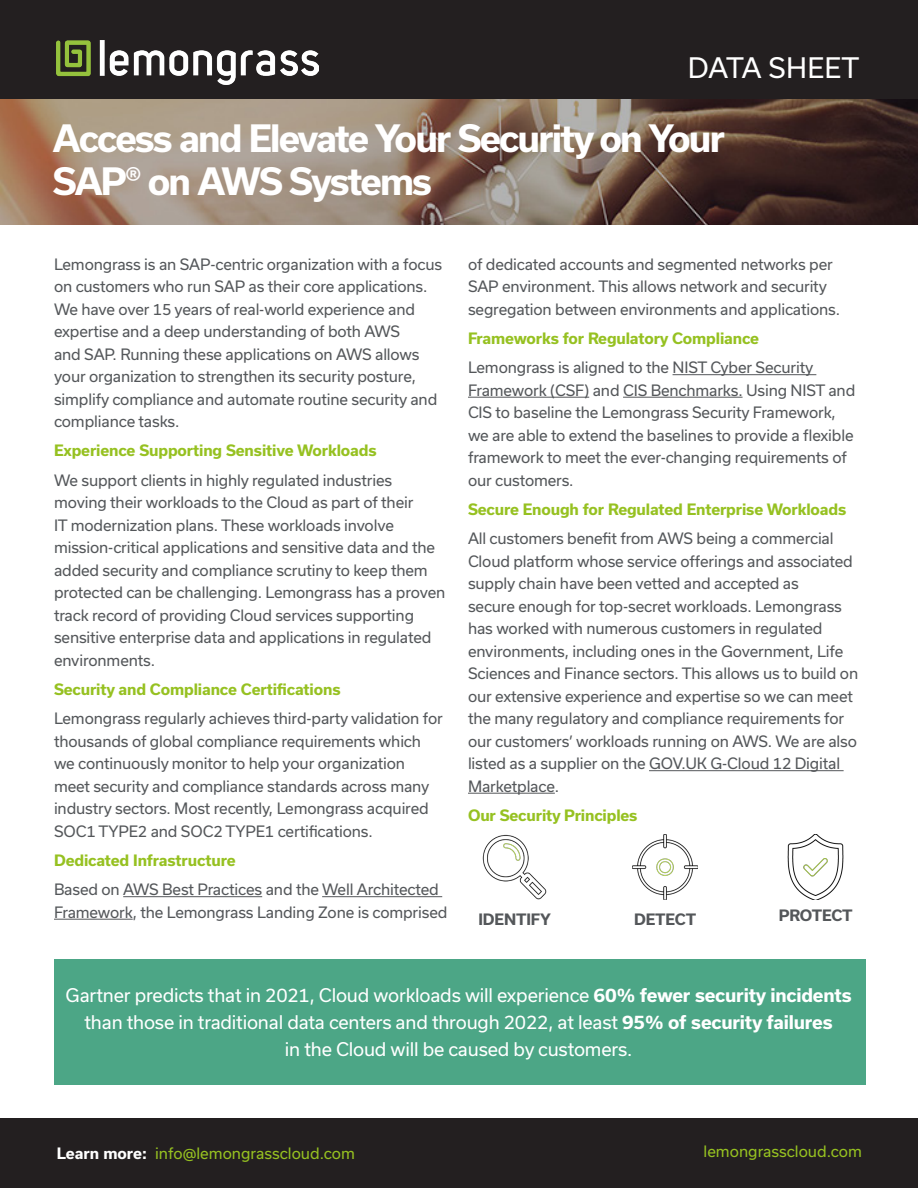
<style>
.page{position:relative;width:918px;height:1188px;background:#fff}
.page>*{position:absolute;margin:0;border:0;box-sizing:border-box;transform-origin:0 0}
.t1{font:700 36px/43.2px "Usual";letter-spacing:-.05em;color:#fff}
.t2{font:27px "Usual";letter-spacing:.015em;color:#fff}
.t3{font:18px/27px "Usual";letter-spacing:-.01em;color:#fff;text-align:center}
.t4{font:15px/22.5px "Usual";letter-spacing:-.01em;color:#54575a}
.t5{font:700 15px "Usual";letter-spacing:-.01em;color:#96c121}
.t6{font:15px "Usual";color:#96c121}
.t7{font:700 15px "Usual";letter-spacing:-.01em;color:#54575a}
.s1{font-weight:700}
.s2{font-weight:700;color:#fff}
</style>
<div class="page">
<div style="left:0;top:0;width:918px;height:110px;background:#231f20"></div>
<img style="left:57px;top:41px;width:261px;height:43px">
<img style="left:0;top:99px;width:918px;height:126px">
<hr style="left:123px;top:896px;width:139px;height:1px;background:#54575a">
<hr style="left:322px;top:896px;width:120px;height:1px;background:#54575a">
<hr style="left:54px;top:919px;width:79px;height:1px;background:#54575a">
<hr style="left:673px;top:374px;width:143px;height:1px;background:#54575a">
<hr style="left:468px;top:397px;width:121px;height:1px;background:#54575a">
<hr style="left:623px;top:397px;width:120px;height:1px;background:#54575a">
<hr style="left:649px;top:770px;width:195px;height:1px;background:#54575a">
<hr style="left:468px;top:793px;width:87px;height:1px;background:#54575a">
<div style="left:0;top:1119px;width:918px;height:69px;background:#231f20"></div>
<div style="left:54px;top:959px;width:811px;height:125px;background:#4ca686"></div>
<img style="left:482px;top:835px;width:65px;height:65px">
<img style="left:633px;top:835px;width:64px;height:65px">
<img style="left:787px;top:835px;width:57px;height:65px">
<p class="t2" style="left:688px;top:52px;width:173px">DATA SHEET</p>
<p class="t1" style="left:53px;top:117px;width:674px">Access and Elevate Your Security on Your<br>SAP® on AWS Systems</p>
<p class="t4" style="left:54px;top:253px;width:390px">Lemongrass is an SAP-centric organization with a focus on customers who run SAP as their core applications.<br>We have over 15 years of real-world experience and expertise and a deep understanding of both AWS<br>and SAP. Running these applications on AWS allows your organization to strengthen its security posture, simplify compliance and automate routine security and compliance tasks.</p>
<p class="t5" style="left:54px;top:442px;width:324px">Experience Supporting Sensitive Workloads</p>
<p class="t4" style="left:54px;top:469px;width:393px">We support clients in highly regulated industries moving their workloads to the Cloud as part of their<br>IT modernization plans. These workloads involve mission-critical applications and sensitive data and the added security and compliance scrutiny to keep them protected can be challenging. Lemongrass has a proven track record of providing Cloud services supporting sensitive enterprise data and applications in regulated environments.</p>
<p class="t5" style="left:54px;top:681px;width:288px">Security and Compliance Certifications</p>
<p class="t4" style="left:54px;top:707px;width:390px">Lemongrass regularly achieves third-party validation for thousands of global compliance requirements which we continuously monitor to help your organization meet security and compliance standards across many industry sectors. Most recently, Lemongrass acquired SOC1 TYPE2 and SOC2 TYPE1 certifications.</p>
<p class="t5" style="left:54px;top:852px;width:183px">Dedicated Infrastructure</p>
<p class="t4" style="left:54px;top:878px;width:395px">Based on AWS Best Practices and the Well Architected<br>Framework, the Lemongrass Landing Zone is comprised</p>
<p class="t4" style="left:468px;top:253px;width:374px">of dedicated accounts and segmented networks per<br>SAP environment. This allows network and security segregation between environments and applications.</p>
<p class="t5" style="left:468px;top:330px;width:293px">Frameworks for Regulatory Compliance</p>
<p class="t4" style="left:468px;top:356px;width:389px">Lemongrass is aligned to the NIST Cyber Security Framework (CSF) and CIS Benchmarks. Using NIST and CIS to baseline the Lemongrass Security Framework, we are able to extend the baselines to provide a flexible framework to meet the ever-changing requirements of our customers.</p>
<p class="t5" style="left:468px;top:501px;width:380px">Secure Enough for Regulated Enterprise Workloads</p>
<p class="t4" style="left:468px;top:527px;width:392px">All customers benefit from AWS being a commercial Cloud platform whose service offerings and associated supply chain have been vetted and accepted as<br>secure enough for top-secret workloads. Lemongrass has worked with numerous customers in regulated environments, including ones in the Government, Life Sciences and Finance sectors. This allows us to build on our extensive experience and expertise so we can meet the many regulatory and compliance requirements for our customers’ workloads running on AWS. We are also listed as a supplier on the GOV.UK G-Cloud 12 Digital Marketplace.</p>
<p class="t5" style="left:468px;top:807px;width:171px">Our Security Principles</p>
<p class="t7" style="left:478px;top:911px;width:74px">IDENTIFY</p>
<p class="t7" style="left:634px;top:911px;width:64px">DETECT</p>
<p class="t7" style="left:779px;top:906px;width:76px">PROTECT</p>
<p class="t3" style="left:66px;top:982px;width:788px">Gartner predicts that in 2021, Cloud workloads will experience <span class="s1">60% fewer security incidents </span>than those in traditional data centers and through 2022, at least <span class="s1">95% of security failures<br></span>in the Cloud will be caused by customers.</p>
<p class="t6" style="left:57px;top:1145px;width:300px"><span class="s2">Learn more:</span> info@lemongrasscloud.com</p>
<p class="t6" style="left:704px;top:1143px;width:160px">lemongrasscloud.com</p>
</div>
